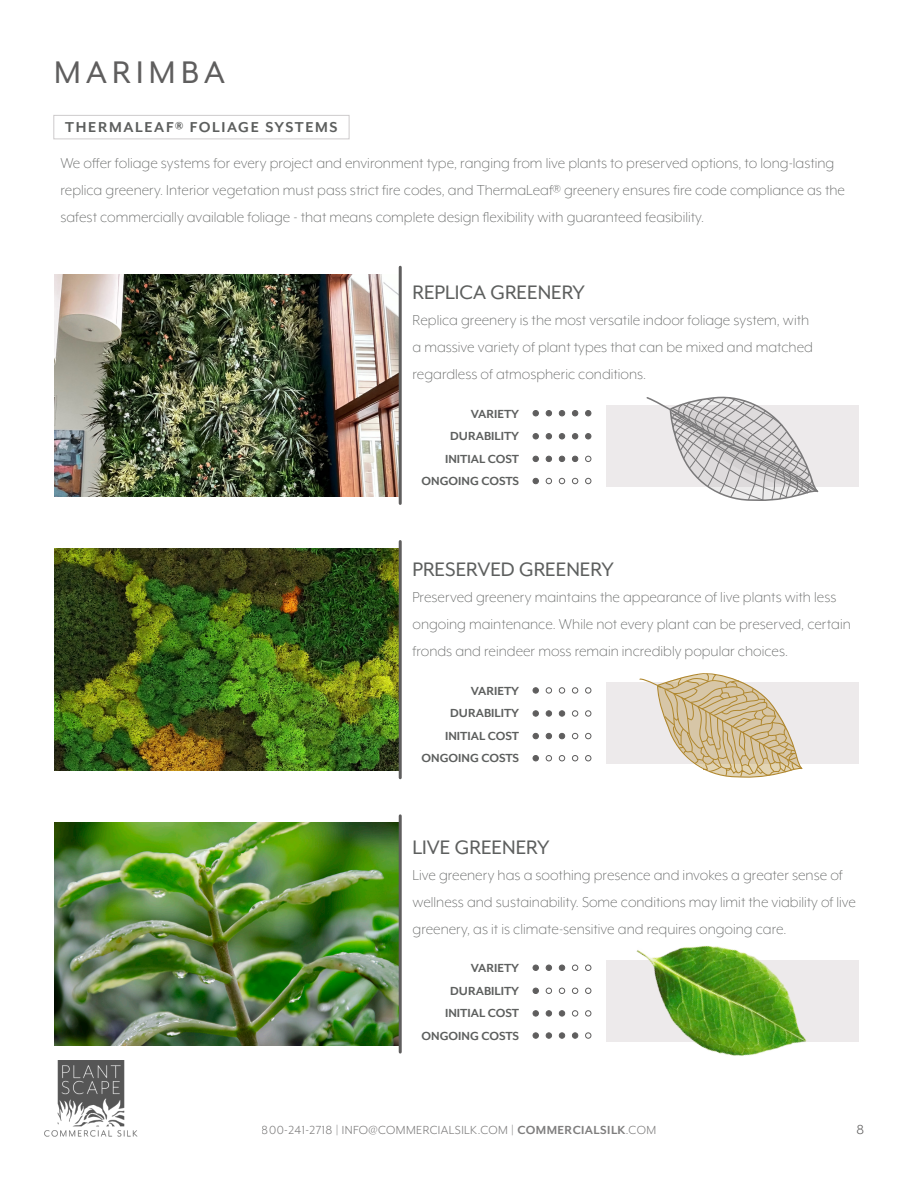
<style>
.page{position:relative;width:918px;height:1188px;background:#fff}
.page>*{position:absolute;margin:0;border:0;box-sizing:border-box;transform-origin:0 0}
.t1{font:36px "Mr Eaves XL Mod OT";letter-spacing:.15em;color:#5f5e5e}
.t2{font:22.5px "Mr Eaves XL Mod OT";color:#5d5f5e}
.Body{font:300 16.5px/27px "Mr Eaves XL Mod OT";color:#5d5f5e}
.Label_Box{font:700 16.5px "Mr Eaves XL Mod OT";letter-spacing:.1em;color:#5d5f5e}
.t3{font:15px "Mr Eaves XL Mod OT";color:#5f5e5e}
.Body-2{font:700 13.5px "Mr Eaves XL Mod OT";color:#5d5f5e}
.t4{font:13.5px "Mr Eaves XL Mod OT";letter-spacing:.03em;color:#5f5e5e}
.s1{font-weight:700}
</style>
<div class="page">
<img style="left:44px;top:1061px;width:94px;height:76px">
<div style="left:607px;top:405px;width:252px;height:82px;background:#edeaeb"></div>
<div style="left:607px;top:682px;width:252px;height:82px;background:#edeaeb"></div>
<img style="left:54px;top:274px;width:345px;height:223px">
<img style="left:54px;top:548px;width:345px;height:223px">
<img style="left:54px;top:823px;width:345px;height:222px">
<div style="left:53px;top:115px;width:296px;height:24px;border:1px solid #cecbcc"></div>
<hr style="left:399px;top:267px;width:3px;height:236px;background:#5f5e5e">
<hr style="left:399px;top:542px;width:3px;height:236px;background:#5f5e5e">
<hr style="left:399px;top:816px;width:3px;height:236px;background:#5f5e5e">
<svg style="left:533px;top:410px;width:6px;height:6px"></svg>
<div style="left:533px;top:687px;width:6px;height:7px;border:1px solid #5f5e5e;border-radius:50%"></div>
<svg style="left:533px;top:965px;width:6px;height:6px"></svg>
<svg style="left:533px;top:433px;width:6px;height:6px"></svg>
<div style="left:533px;top:710px;width:6px;height:7px;border:1px solid #5f5e5e;border-radius:50%"></div>
<svg style="left:533px;top:988px;width:6px;height:6px"></svg>
<svg style="left:533px;top:456px;width:6px;height:6px"></svg>
<svg style="left:533px;top:733px;width:6px;height:6px"></svg>
<svg style="left:533px;top:1010px;width:6px;height:6px"></svg>
<svg style="left:533px;top:478px;width:6px;height:6px"></svg>
<svg style="left:533px;top:755px;width:6px;height:6px"></svg>
<div style="left:533px;top:1032px;width:6px;height:7px;border:1px solid #5f5e5e;border-radius:50%"></div>
<svg style="left:546px;top:410px;width:6px;height:6px"></svg>
<div style="left:546px;top:687px;width:6px;height:7px;border:1px solid #5f5e5e;border-radius:50%"></div>
<svg style="left:546px;top:965px;width:6px;height:6px"></svg>
<svg style="left:546px;top:433px;width:6px;height:6px"></svg>
<div style="left:546px;top:710px;width:6px;height:7px;border:1px solid #5f5e5e;border-radius:50%"></div>
<svg style="left:546px;top:988px;width:6px;height:6px"></svg>
<svg style="left:546px;top:456px;width:6px;height:6px"></svg>
<svg style="left:546px;top:733px;width:6px;height:6px"></svg>
<svg style="left:546px;top:1010px;width:6px;height:6px"></svg>
<svg style="left:546px;top:478px;width:6px;height:6px"></svg>
<svg style="left:546px;top:755px;width:6px;height:6px"></svg>
<div style="left:546px;top:1032px;width:6px;height:7px;border:1px solid #5f5e5e;border-radius:50%"></div>
<svg style="left:559px;top:410px;width:6px;height:6px"></svg>
<div style="left:559px;top:687px;width:6px;height:7px;border:1px solid #5f5e5e;border-radius:50%"></div>
<svg style="left:559px;top:965px;width:6px;height:6px"></svg>
<svg style="left:559px;top:433px;width:6px;height:6px"></svg>
<div style="left:559px;top:710px;width:6px;height:7px;border:1px solid #5f5e5e;border-radius:50%"></div>
<svg style="left:559px;top:988px;width:6px;height:6px"></svg>
<svg style="left:559px;top:456px;width:6px;height:6px"></svg>
<svg style="left:559px;top:733px;width:6px;height:6px"></svg>
<svg style="left:559px;top:1010px;width:6px;height:6px"></svg>
<svg style="left:559px;top:478px;width:6px;height:6px"></svg>
<svg style="left:559px;top:755px;width:6px;height:6px"></svg>
<div style="left:559px;top:1032px;width:6px;height:7px;border:1px solid #5f5e5e;border-radius:50%"></div>
<svg style="left:572px;top:410px;width:6px;height:6px"></svg>
<div style="left:572px;top:687px;width:6px;height:7px;border:1px solid #5f5e5e;border-radius:50%"></div>
<svg style="left:572px;top:965px;width:6px;height:6px"></svg>
<svg style="left:572px;top:433px;width:6px;height:6px"></svg>
<div style="left:572px;top:710px;width:6px;height:7px;border:1px solid #5f5e5e;border-radius:50%"></div>
<svg style="left:572px;top:988px;width:6px;height:6px"></svg>
<svg style="left:572px;top:456px;width:6px;height:6px"></svg>
<svg style="left:572px;top:733px;width:6px;height:6px"></svg>
<svg style="left:572px;top:1010px;width:6px;height:6px"></svg>
<svg style="left:572px;top:478px;width:6px;height:6px"></svg>
<svg style="left:572px;top:755px;width:6px;height:6px"></svg>
<div style="left:572px;top:1032px;width:6px;height:7px;border:1px solid #5f5e5e;border-radius:50%"></div>
<svg style="left:585px;top:410px;width:6px;height:6px"></svg>
<div style="left:585px;top:687px;width:6px;height:7px;border:1px solid #5f5e5e;border-radius:50%"></div>
<svg style="left:585px;top:433px;width:6px;height:6px"></svg>
<div style="left:585px;top:710px;width:6px;height:7px;border:1px solid #5f5e5e;border-radius:50%"></div>
<svg style="left:585px;top:456px;width:6px;height:6px"></svg>
<svg style="left:585px;top:733px;width:6px;height:6px"></svg>
<svg style="left:585px;top:478px;width:6px;height:6px"></svg>
<svg style="left:585px;top:755px;width:6px;height:6px"></svg>
<div style="left:585px;top:1032px;width:6px;height:7px;border:1px solid #5f5e5e;border-radius:50%"></div>
<img style="left:587px;top:945px;width:269px;height:111px">
<svg style="left:639px;top:673px;width:164px;height:105px"></svg>
<svg style="left:646px;top:396px;width:173px;height:105px"></svg>
<p class="t1" style="left:54px;top:52px;width:173px">MARIMBA</p>
<p class="Label_Box" style="left:65px;top:118px;width:274px">THERMALEAF® FOLIAGE SYSTEMS</p>
<p class="Body" style="left:60px;top:149px;width:786px">We offer foliage systems for every project and environment type, ranging from live plants to preserved options, to long-lasting replica greenery. Interior vegetation must pass strict fire codes, and ThermaLeaf® greenery ensures fire code compliance as the safest commercially available foliage - that means complete design flexibility with guaranteed feasibility.</p>
<p class="t2" style="left:413px;top:280px;width:174px">REPLICA GREENERY</p>
<p class="Body" style="left:413px;top:307px;width:402px">Replica greenery is the most versatile indoor foliage system, with a massive variety of plant types that can be mixed and matched regardless of atmospheric conditions.</p>
<p class="Body-2" style="left:471px;top:406px;width:50px">VARIETY</p>
<p class="Body-2" style="left:450px;top:429px;width:70px">DURABILITY</p>
<p class="Body-2" style="left:445px;top:451px;width:76px">INITIAL COST</p>
<p class="Body-2" style="left:421px;top:474px;width:99px">ONGOING COSTS</p>
<p class="t2" style="left:413px;top:557px;width:203px">PRESERVED GREENERY</p>
<p class="Body" style="left:413px;top:584px;width:440px">Preserved greenery maintains the appearance of live plants with less ongoing maintenance. While not every plant can be preserved, certain fronds and reindeer moss remain incredibly popular choices.</p>
<p class="Body-2" style="left:471px;top:683px;width:50px">VARIETY</p>
<p class="Body-2" style="left:450px;top:706px;width:70px">DURABILITY</p>
<p class="Body-2" style="left:445px;top:728px;width:76px">INITIAL COST</p>
<p class="Body-2" style="left:421px;top:751px;width:99px">ONGOING COSTS</p>
<p class="t2" style="left:413px;top:835px;width:138px">LIVE GREENERY</p>
<p class="Body" style="left:413px;top:861px;width:445px">Live greenery has a soothing presence and invokes a greater sense of wellness and sustainability. Some conditions may limit the viability of live greenery, as it is climate-sensitive and requires ongoing care.</p>
<p class="Body-2" style="left:471px;top:961px;width:50px">VARIETY</p>
<p class="Body-2" style="left:450px;top:983px;width:70px">DURABILITY</p>
<p class="Body-2" style="left:445px;top:1006px;width:76px">INITIAL COST</p>
<p class="Body-2" style="left:421px;top:1028px;width:99px">ONGOING COSTS</p>
<p class="t4" style="left:262px;top:1123px;width:396px">800-241-2718 | INFO@COMMERCIALSILK.COM | <span class="s1">COMMERCIALSILK</span>.COM</p>
<p class="t3" style="left:856px;top:1121px;width:9px">8</p>
</div>
